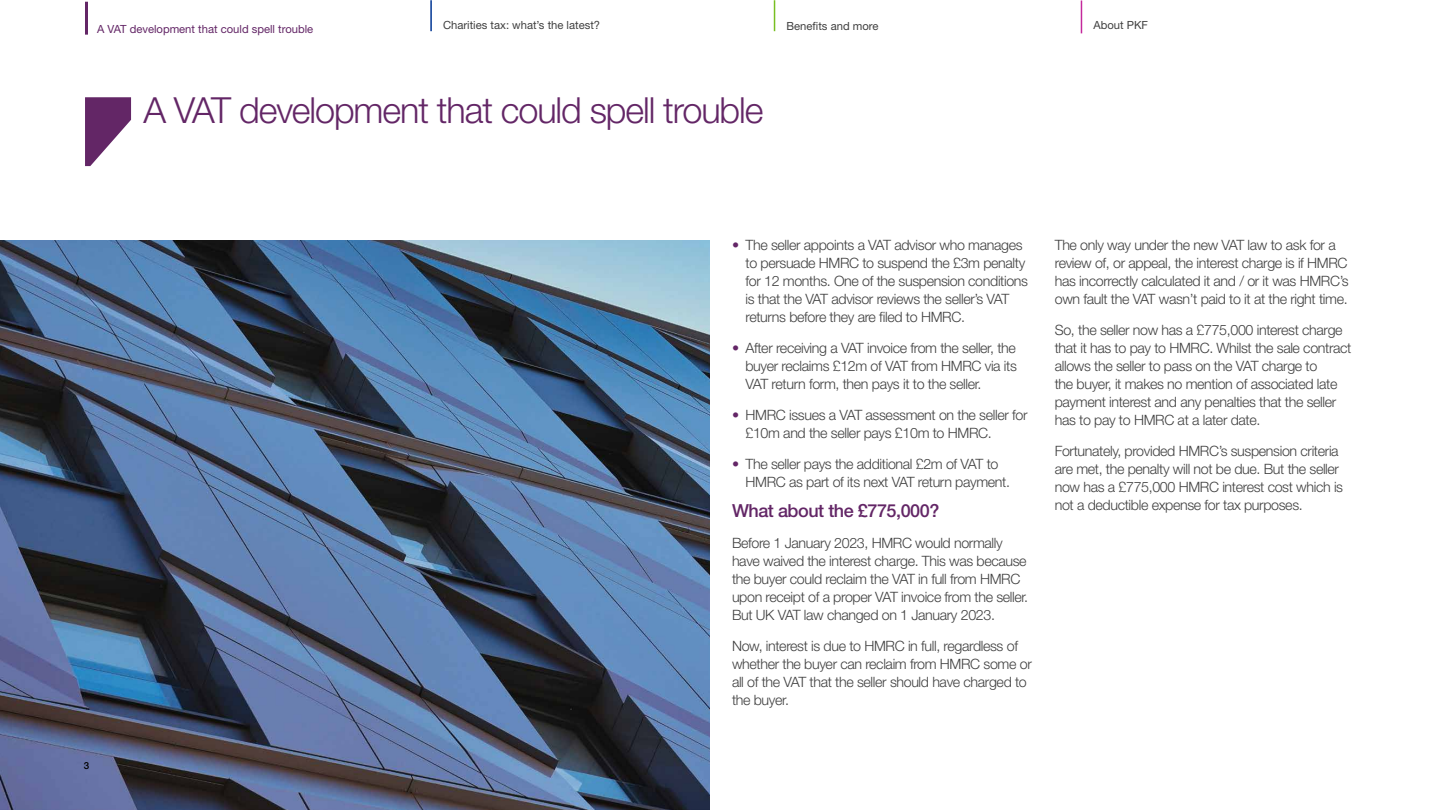
<style>
.page{position:relative;width:1440px;height:810px;background:#fff}
.page>*{position:absolute;margin:0;border:0;box-sizing:border-box;transform-origin:0 0}
.t1{font:300 36px "Helvetica Neue LT Std";letter-spacing:-.03em;color:#632666}
.t2{font:500 18px "Helvetica Neue LT Std";letter-spacing:-.025em;color:#632666}
.t3{font:300 14.25px/18px "Helvetica Neue LT Std";letter-spacing:-.025em;color:#404040}
.t4{font:11.25px "Helvetica Neue LT Std";color:#404040}
.t5{font:11.25px "Helvetica Neue LT Std";color:#632666}
.t6{font:500 9.75px "Helvetica Neue LT Std";color:#000}
.s1{font-weight:700;color:#642667}
</style>
<div class="page">
<img style="left:0;top:240px;width:709px;height:570px">
<svg style="left:85px;top:97px;width:46px;height:69px"></svg>
<hr style="left:774px;top:0;width:1px;height:31px;background:#78bf21">
<hr style="left:85px;top:2px;width:3px;height:33px;background:#632666">
<hr style="left:1081px;top:0;width:1px;height:33px;background:#c4299c">
<hr style="left:430px;top:0;width:2px;height:31px;background:#003694">
<p class="t5" style="left:97px;top:22px;width:218px">A VAT development that could spell trouble</p>
<p class="t4" style="left:443px;top:18px;width:159px">Charities tax: what’s the latest?</p>
<p class="t4" style="left:787px;top:19px;width:93px">Benefits and more</p>
<p class="t4" style="left:1093px;top:18px;width:56px">About PKF</p>
<h1 class="t1" style="left:143px;top:88px;width:622px">A VAT development that could spell trouble</h1>
<p class="t6" style="left:84px;top:760px;width:7px">3</p>
<p class="t3" style="left:746px;top:236px;width:284px;text-indent:-13px"><span class="s1">•</span> The seller appoints a VAT advisor who manages to persuade HMRC to suspend the £3m penalty for 12 months. One of the suspension conditions is that the VAT advisor reviews the seller’s VAT returns before they are filed to HMRC.</p>
<p class="t3" style="left:746px;top:339px;width:273px;text-align:justify;text-indent:-13px"><span class="s1">•</span> After receiving a VAT invoice from the seller, the buyer reclaims £12m of VAT from HMRC via its VAT return form, then pays it to the seller.</p>
<p class="t3" style="left:746px;top:406px;width:284px;text-indent:-13px"><span class="s1">•</span> HMRC issues a VAT assessment on the seller for £10m and the seller pays £10m to HMRC.</p>
<p class="t3" style="left:746px;top:454px;width:266px;text-indent:-13px"><span class="s1">•</span> The seller pays the additional £2m of VAT to<br>HMRC as part of its next VAT return payment.</p>
<p class="t2" style="left:732px;top:500px;width:209px">What about the £775,000?</p>
<p class="t3" style="left:732px;top:534px;width:298px">Before 1 January 2023, HMRC would normally have waived the interest charge. This was because the buyer could reclaim the VAT in full from HMRC upon receipt of a proper VAT invoice from the seller.<br>But UK VAT law changed on 1 January 2023.</p>
<p class="t3" style="left:732px;top:637px;width:301px">Now, interest is due to HMRC in full, regardless of whether the buyer can reclaim from HMRC some or all of the VAT that the seller should have charged to the buyer.</p>
<p class="t3" style="left:1055px;top:236px;width:295px">The only way under the new VAT law to ask for a review of, or appeal, the interest charge is if HMRC has incorrectly calculated it and / or it was HMRC’s own fault the VAT wasn’t paid to it at the right time.</p>
<p class="t3" style="left:1055px;top:321px;width:298px">So, the seller now has a £775,000 interest charge that it has to pay to HMRC. Whilst the sale contract allows the seller to pass on the VAT charge to<br>the buyer, it makes no mention of associated late payment interest and any penalties that the seller has to pay to HMRC at a later date.</p>
<p class="t3" style="left:1055px;top:442px;width:290px">Fortunately, provided HMRC’s suspension criteria are met, the penalty will not be due. But the seller now has a £775,000 HMRC interest cost which is not a deductible expense for tax purposes.</p>
</div>
